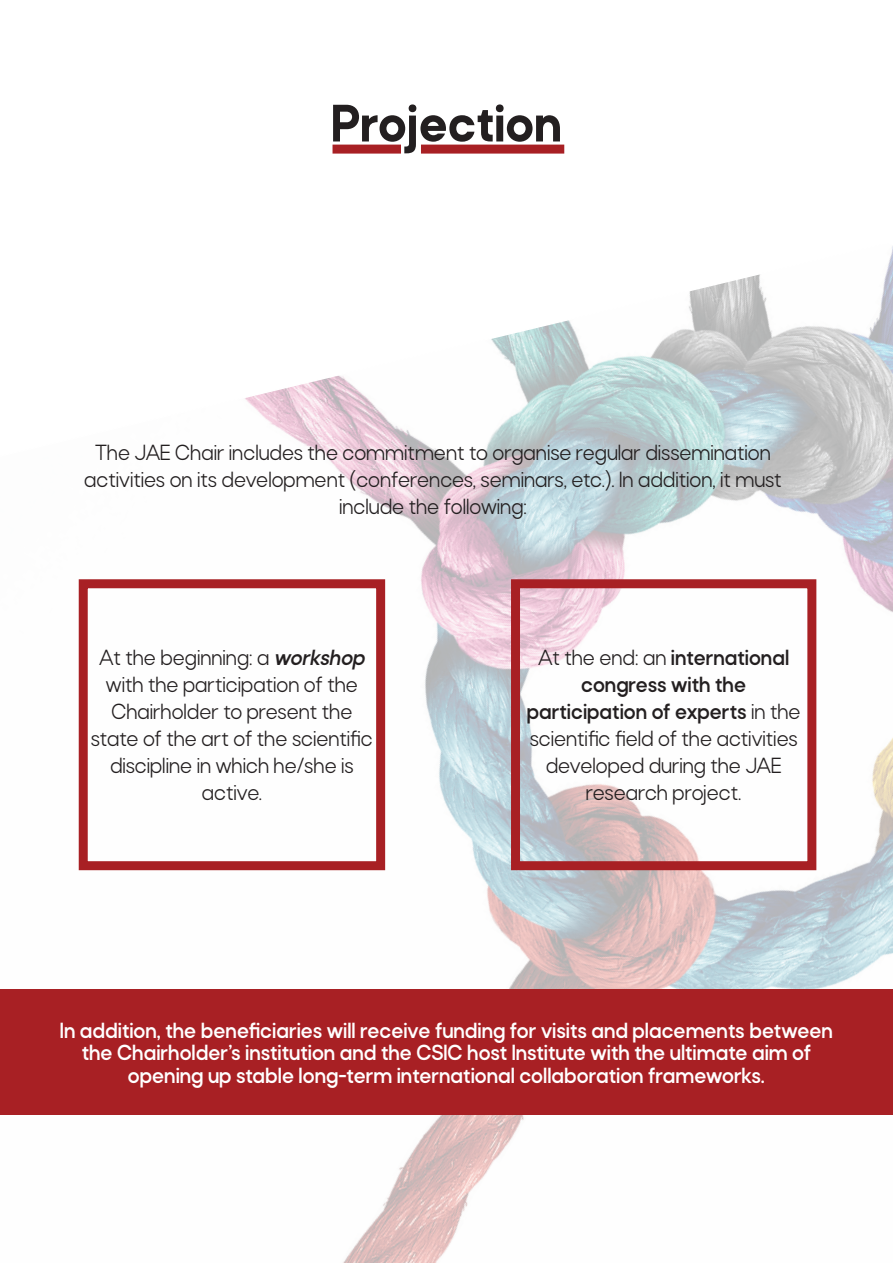
<style>
.page{position:relative;width:893px;height:1263px;background:#fff}
.page>*{position:absolute;margin:0;border:0;box-sizing:border-box;transform-origin:0 0}
.t1{font:900 54px "Rota";letter-spacing:-.005em;color:#231f20}
.t2{font:22.5px/27px "Rota";color:#231f20;text-align:center}
.t3{font:700 22.5px/22.5px "Rota";color:#fff;text-align:center}
.s1{font-weight:700;font-style:italic}
.s2{font-weight:700}
</style>
<div class="page">
<img style="left:78px;top:483px;width:815px;height:780px">
<svg style="left:245px;top:274px;width:648px;height:209px"></svg>
<div style="left:333px;top:145px;width:68px;height:9px;background:#a82024"></div>
<div style="left:79px;top:579px;width:306px;height:291px;border:9px solid #a82024"></div>
<div style="left:511px;top:579px;width:305px;height:291px;border:9px solid #a82024"></div>
<svg style="left:867px;top:246px;width:26px;height:120px"></svg>
<div style="left:0;top:989px;width:893px;height:126px;background:#a82024"></div>
<div style="left:421px;top:145px;width:143px;height:9px;background:#a82024"></div>
<p class="t1" style="left:331px;top:94px;width:232px">Projection</p>
<p class="t2" style="left:84px;top:439px;width:699px">The JAE Chair includes the commitment to organise regular dissemination activities on its development (conferences, seminars, etc.). In addition, it must include the following:</p>
<p class="t2" style="left:91px;top:645px;width:283px">At the beginning: a <span class="s1">workshop </span>with the participation of the<br>Chairholder to present the state of the art of the scientific discipline in which he/she is active.</p>
<p class="t2" style="left:527px;top:645px;width:275px">At the end: an <span class="s2">international congress with the participation of experts</span> in the scientific field of the activities developed during the JAE research project.</p>
<p class="t3" style="left:60px;top:1020px;width:774px">In addition, the beneficiaries will receive funding for visits and placements between the Chairholder’s institution and the CSIC host Institute with the ultimate aim of opening up stable long-term international collaboration frameworks.</p>
</div>
